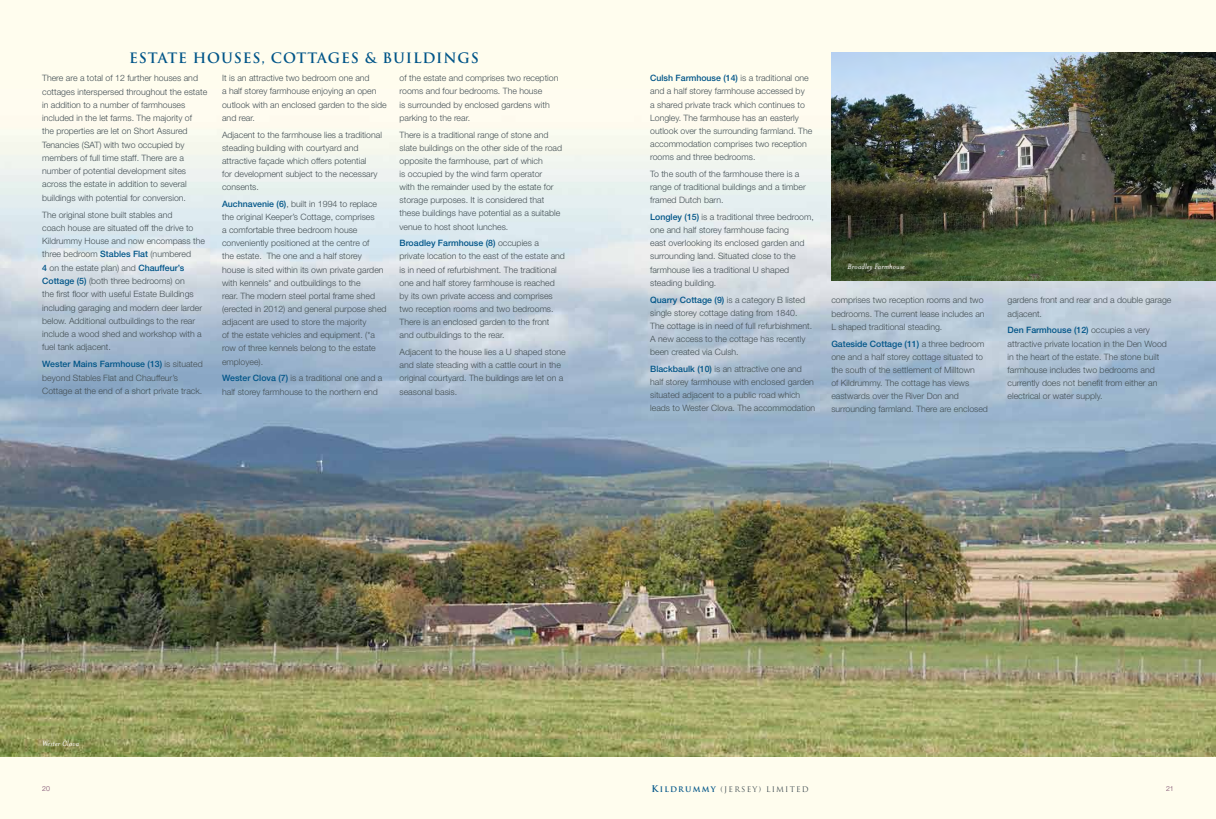
<style>
.page{position:relative;width:1216px;height:819px;background:#fff}
.page>*{position:absolute;margin:0;border:0;box-sizing:border-box;transform-origin:0 0}
.t1{font:700 14px "Trajan";letter-spacing:.06em;color:#058}
.t2{font:300 8.75px/13.1px "Helvetica Neue";color:#445055}
.t3{font:italic 8.75px "Mrs Eaves";letter-spacing:.02em;color:#fff}
.t4{font:7.52px "Trajan";letter-spacing:.16em;color:#445055}
.t5{font:300 7px "Helvetica Neue";color:#79496b}
.s1{font-weight:500;color:#058}
.s2{font-weight:700;font-size:9.01px;color:#058}
.s3{font-weight:700;color:#058}
</style>
<div class="page">
<div style="left:0;top:0;width:1215px;height:819px;background:#fffdee"></div>
<img style="left:0;top:154px;width:1215px;height:602px">
<img style="left:831px;top:52px;width:384px;height:228px">
<h1 class="t1" style="left:129px;top:49px;width:11px">EST</h1>
<h1 class="t1" style="left:158px;top:49px;width:48px">ATE HOUSES</h1>
<h1 class="t1" style="left:261px;top:49px;width:34px">, COTT</h1>
<h1 class="t1" style="left:317px;top:49px;width:77px">AGES &amp; BUILDIN</h1>
<h1 class="t1" style="left:457px;top:49px;width:21px">GS</h1>
<p class="t2" style="left:42px;top:71px;width:166px">There are a total of 12 further houses and cottages interspersed throughout the estate in addition to a number of farmhouses included in the let farms. The majority of<br>the properties are let on Short Assured Tenancies (SAT) with two occupied by members of full time staff. There are a number of potential development sites across the estate in addition to several buildings with potential for conversion.</p>
<p class="t2" style="left:42px;top:208px;width:164px">The original stone built stables and<br>coach house are situated off the drive to Kildrummy House and now encompass the three bedroom <span class="s1">Stables Flat</span> (numbered<br><span class="s1">4</span> on the estate plan) and <span class="s1">Chauffeur’s Cottage (5)</span> (both three bedrooms) on<br>the first floor with useful Estate Buildings including garaging and modern deer larder below. Additional outbuildings to the rear include a wood shed and workshop with a fuel tank adjacent.</p>
<p class="t2" style="left:42px;top:357px;width:162px"><span class="s1">Wester Mains Farmhouse (13)</span> is situated beyond Stables Flat and Chauffeur’s<br>Cottage at the end of a short private track.</p>
<p class="t2" style="left:222px;top:71px;width:166px">It is an attractive two bedroom one and<br>a half storey farmhouse enjoying an open outlook with an enclosed garden to the side and rear.</p>
<p class="t2" style="left:222px;top:128px;width:161px">Adjacent to the farmhouse lies a traditional steading building with courtyard and attractive façade which offers potential<br>for development subject to the necessary consents.</p>
<p class="t2" style="left:222px;top:197px;width:166px"><span class="s1">Auchnavenie (6)</span>, built in 1994 to replace the original Keeper’s Cottage, comprises<br>a comfortable three bedroom house conveniently positioned at the centre of<br>the estate. The one and a half storey house is sited within its own private garden with kennels* and outbuildings to the<br>rear. The modern steel portal frame shed (erected in 2012) and general purpose shed adjacent are used to store the majority<br>of the estate vehicles and equipment. (*a row of three kennels belong to the estate employee).</p>
<p class="t2" style="left:222px;top:371px;width:162px"><span class="s1">Wester Clova (7)</span> is a traditional one and a half storey farmhouse to the northern end</p>
<p class="t2" style="left:399px;top:71px;width:160px">of the estate and comprises two reception rooms and four bedrooms. The house<br>is surrounded by enclosed gardens with parking to the rear.</p>
<p class="t2" style="left:399px;top:128px;width:164px">There is a traditional range of stone and slate buildings on the other side of the road opposite the farmhouse, part of which<br>is occupied by the wind farm operator<br>with the remainder used by the estate for storage purposes. It is considered that these buildings have potential as a suitable venue to host shoot lunches.</p>
<p class="t2" style="left:399px;top:236px;width:167px"><span class="s1">Broadley Farmhouse (8)</span> occupies a private location to the east of the estate and is in need of refurbishment. The traditional one and half storey farmhouse is reached by its own private access and comprises two reception rooms and two bedrooms.<br>There is an enclosed garden to the front and outbuildings to the rear.</p>
<p class="t2" style="left:399px;top:345px;width:168px">Adjacent to the house lies a U shaped stone and slate steading with a cattle court in the original courtyard. The buildings are let on a seasonal basis.</p>
<p class="t2" style="left:650px;top:71px;width:164px"><span class="s1">Culsh Farmhouse (14)</span> is a traditional one and a half storey farmhouse accessed by<br>a shared private track which continues to Longley. The farmhouse has an easterly outlook over the surrounding farmland. The accommodation comprises two reception rooms and three bedrooms.</p>
<p class="t2" style="left:650px;top:167px;width:157px">To the south of the farmhouse there is a range of traditional buildings and a timber framed Dutch barn.</p>
<p class="t2" style="left:650px;top:210px;width:165px"><span class="s1">Longley (15)</span> is a traditional three bedroom, one and half storey farmhouse facing<br>east overlooking its enclosed garden and surrounding land. Situated close to the farmhouse lies a traditional U shaped steading building.</p>
<p class="t2" style="left:650px;top:293px;width:163px"><span class="s1">Quarry Cottage (9)</span> is a category B listed single storey cottage dating from 1840.<br>The cottage is in need of full refurbishment.<br>A new access to the cottage has recently been created via Culsh.</p>
<p class="t2" style="left:650px;top:362px;width:167px"><span class="s1">Blackbaulk (10)</span> is an attractive one and half storey farmhouse with enclosed garden situated adjacent to a public road which leads to Wester Clova. The accommodation</p>
<p class="t3" style="left:847px;top:262px;width:59px">Broadley Farmhouse</p>
<p class="t2" style="left:831px;top:293px;width:155px;text-align:justify">comprises two reception rooms and two bedrooms. The current lease includes an L shaped traditional steading.</p>
<p class="t2" style="left:831px;top:337px;width:158px"><span class="s1">Gateside Cottage (11)</span> a three bedroom one and a half storey cottage situated to the south of the settlement of Milltown<br>of Kildrummy. The cottage has views eastwards over the River Don and surrounding farmland. There are enclosed</p>
<p class="t2" style="left:1007px;top:293px;width:165px">gardens front and rear and a double garage adjacent.</p>
<p class="t2" style="left:1007px;top:323px;width:161px"><span class="s1">Den Farmhouse (12)</span> occupies a very attractive private location in the Den Wood in the heart of the estate. The stone built farmhouse includes two bedrooms and currently does not benefit from either an electrical or water supply.</p>
<p class="t3" style="left:42px;top:738px;width:38px">Wester Clova</p>
<p class="t5" style="left:42px;top:784px;width:9px">20</p>
<p class="t4" style="left:651px;top:785px;width:159px"><span class="s2">K</span><span class="s3">ILDRUMMY</span> (JERSEY) LIMITED</p>
<p class="t5" style="left:1165px;top:784px;width:9px">21</p>
</div>
